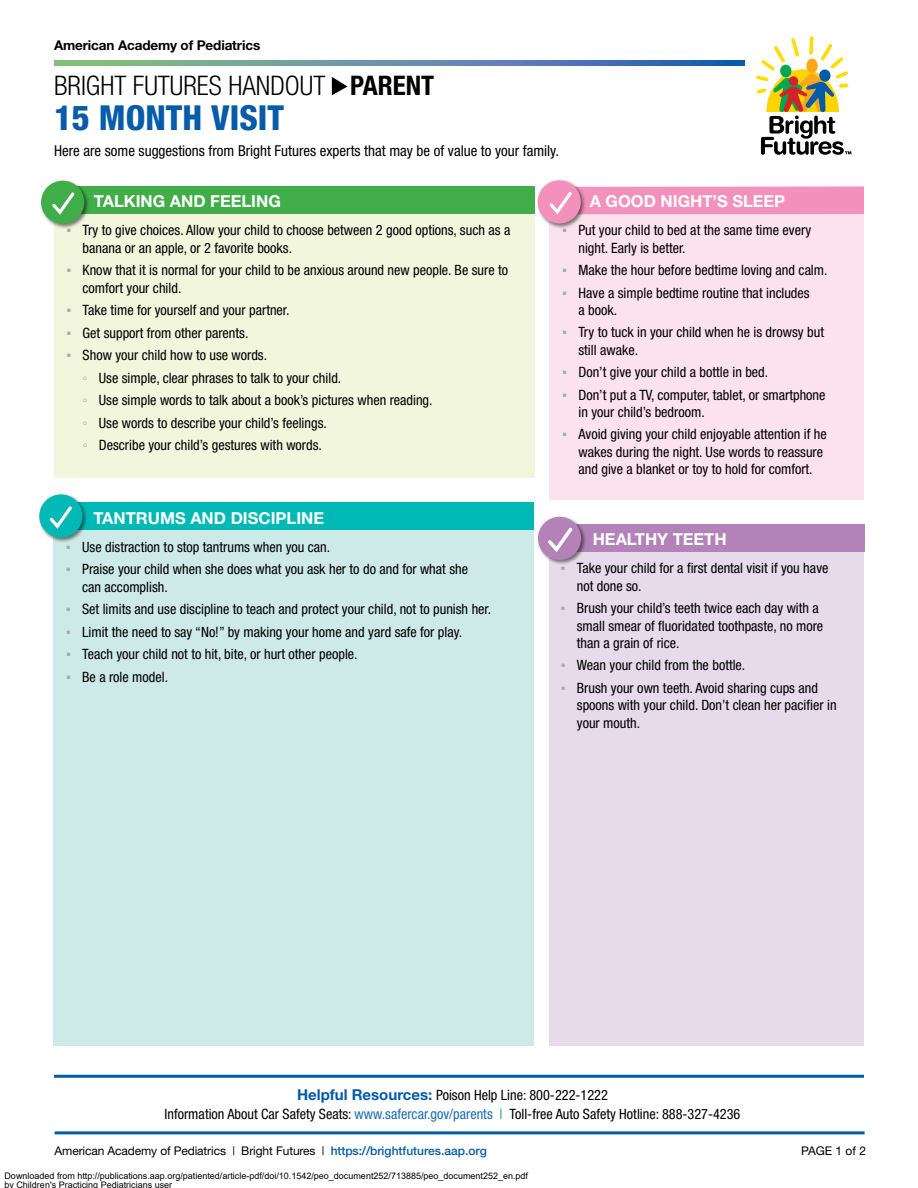
<style>
.page{position:relative;width:918px;height:1188px;background:#fff}
.page>*{position:absolute;margin:0;border:0;box-sizing:border-box;transform-origin:0 0}
.t1{font:800 condensed 34.5px "Helvetica Neue";color:#065ca9}
.t2{font:300 condensed 27px "Helvetica Neue";color:#000}
.t3{font:700 16.5px "Helvetica Neue";color:#fff}
.t4{font:condensed 15px "Helvetica Neue";color:#000}
.t5{font:condensed 14.25px/17.4px "Helvetica Neue";color:#000}
.t6{font:700 13.5px "Helvetica Neue";letter-spacing:-.01em;color:#000}
.t7{font:12px "Helvetica Neue";letter-spacing:-.01em;color:#000}
.t8{font:9px/9px "Arial";color:#000}
.s1{font-weight:700}
.s2{font-family:"Arial";font-stretch:normal;color:#a7a9ac}
.s3{font-family:"Arial Narrow";font-stretch:normal;color:#a7a9ac}
.s4{font-weight:700;font-stretch:normal;font-size:15px;color:#005baa}
.s5{color:#1a6bb3}
.s6{color:#00a64f}
.s7{font-weight:500;color:#065ca9}
</style>
<div class="page">
<div style="left:550px;top:189px;width:314px;height:311px;background:#fbdcea"></div>
<div style="left:550px;top:186px;width:314px;height:28px;background:#f391bc"></div>
<div style="left:537px;top:179px;width:49px;height:50px;background:#000;opacity:.5"></div>
<div style="left:538px;top:180px;width:43px;height:43px;background:#f391bc;border-radius:50%"></div>
<svg style="left:549px;top:192px;width:23px;height:23px"></svg>
<div style="left:54px;top:187px;width:481px;height:290px;background:#eff5d7"></div>
<div style="left:54px;top:187px;width:481px;height:27px;background:#41ad49"></div>
<div style="left:40px;top:180px;width:50px;height:49px;background:#000;opacity:.5"></div>
<div style="left:41px;top:181px;width:43px;height:43px;background:#41ad49;border-radius:50%"></div>
<svg style="left:52px;top:192px;width:23px;height:23px"></svg>
<svg style="left:332px;top:77px;width:16px;height:18px"></svg>
<svg style="left:756px;top:36px;width:95px;height:119px"></svg>
<svg style="left:54px;top:60px;width:690px;height:5px;background:#5f8fa2"></svg>
<div style="left:53px;top:502px;width:481px;height:543px;background:#cdeae8"></div>
<div style="left:53px;top:502px;width:481px;height:28px;background:#00b9b5"></div>
<div style="left:38px;top:493px;width:50px;height:50px;background:#000;opacity:.5"></div>
<div style="left:39px;top:494px;width:43px;height:44px;background:#00b9b5;border-radius:50%"></div>
<svg style="left:49px;top:506px;width:23px;height:23px"></svg>
<hr style="left:54px;top:1075px;width:810px;height:3px;background:#005baa">
<hr style="left:55px;top:1131px;width:810px;height:3px;background:#005baa">
<div style="left:550px;top:524px;width:314px;height:521px;background:#e7daeb"></div>
<div style="left:556px;top:524px;width:309px;height:28px;background:#b382b9"></div>
<div style="left:537px;top:516px;width:50px;height:50px;background:#000;opacity:.5"></div>
<div style="left:538px;top:517px;width:43px;height:43px;background:#b382b9;border-radius:50%"></div>
<svg style="left:548px;top:527px;width:27px;height:27px"></svg>
<p class="t6" style="left:54px;top:37px;width:208px">American Academy of Pediatrics</p>
<h2 class="t2" style="left:54px;top:70px;width:382px">BRIGHT FUTURES HANDOUT <span class="s1">PARENT</span></h2>
<h1 class="t1" style="left:54px;top:96px;width:232px">15 MONTH VISIT</h1>
<p class="t4" style="left:54px;top:142px;width:507px">Here are some suggestions from Bright Futures experts that may be of value to your family.</p>
<p class="t3" style="left:94px;top:191px;width:188px">TALKING AND FEELING</p>
<p class="t5" style="left:83px;top:222px;width:429px;text-indent:-16px"><span class="s2">▪</span> Try to give choices. Allow your child to choose between 2 good options, such as a banana or an apple, or 2 favorite books.</p>
<p class="t5" style="left:83px;top:262px;width:427px;text-indent:-16px"><span class="s2">▪</span> Know that it is normal for your child to be anxious around new people. Be sure to comfort your child.</p>
<p class="t5" style="left:66px;top:301px;width:225px"><span class="s2">▪</span> Take time for yourself and your partner.</p>
<p class="t5" style="left:66px;top:324px;width:184px"><span class="s2">▪</span> Get support from other parents.</p>
<p class="t5" style="left:83px;top:344px;width:352px;line-height:22.5px;text-indent:-16px"><span class="s2">▪</span> Show your child how to use words.<br><span class="s3">◦</span> Use simple, clear phrases to talk to your child.<br><span class="s3">◦</span> Use simple words to talk about a book’s pictures when reading. <span class="s3">◦</span> Use words to describe your child’s feelings.<br><span class="s3">◦</span> Describe your child’s gestures with words.</p>
<p class="t3" style="left:93px;top:508px;width:232px">TANTRUMS AND DISCIPLINE</p>
<p class="t5" style="left:66px;top:538px;width:266px"><span class="s2">▪</span> Use distraction to stop tantrums when you can.</p>
<p class="t5" style="left:82px;top:561px;width:387px;text-indent:-16px"><span class="s2">▪</span> Praise your child when she does what you ask her to do and for what she can accomplish.</p>
<p class="t5" style="left:66px;top:600px;width:427px"><span class="s2">▪</span> Set limits and use discipline to teach and protect your child, not to punish her.</p>
<p class="t5" style="left:66px;top:623px;width:398px"><span class="s2">▪</span> Limit the need to say “No!” by making your home and yard safe for play.</p>
<p class="t5" style="left:66px;top:645px;width:293px"><span class="s2">▪</span> Teach your child not to hit, bite, or hurt other people.</p>
<p class="t5" style="left:66px;top:668px;width:104px"><span class="s2">▪</span> Be a role model.</p>
<p class="t3" style="left:590px;top:191px;width:197px">A GOOD NIGHT’S SLEEP</p>
<p class="t5" style="left:578px;top:222px;width:234px;text-indent:-16px"><span class="s2">▪</span> Put your child to bed at the same time every night. Early is better.</p>
<p class="t5" style="left:562px;top:261px;width:267px"><span class="s2">▪</span> Make the hour before bedtime loving and calm.</p>
<p class="t5" style="left:578px;top:284px;width:233px;text-indent:-16px"><span class="s2">▪</span> Have a simple bedtime routine that includes a book.</p>
<p class="t5" style="left:578px;top:324px;width:247px;text-indent:-16px"><span class="s2">▪</span> Try to tuck in your child when he is drowsy but still awake.</p>
<p class="t5" style="left:562px;top:363px;width:208px"><span class="s2">▪</span> Don’t give your child a bottle in bed.</p>
<p class="t5" style="left:578px;top:386px;width:249px;text-indent:-16px"><span class="s2">▪</span> Don’t put a TV, computer, tablet, or smartphone in your child’s bedroom.</p>
<p class="t5" style="left:578px;top:426px;width:250px;text-indent:-16px"><span class="s2">▪</span> Avoid giving your child enjoyable attention if he wakes during the night. Use words to reassure and give a blanket or toy to hold for comfort.</p>
<p class="t3" style="left:593px;top:529px;width:135px">HEALTHY TEETH</p>
<p class="t5" style="left:577px;top:559px;width:253px;text-indent:-16px"><span class="s2">▪</span> Take your child for a first dental visit if you have not done so.</p>
<p class="t5" style="left:577px;top:599px;width:248px;text-indent:-16px"><span class="s2">▪</span> Brush your child’s teeth twice each day with a small smear of fluoridated toothpaste, no more than a grain of rice.</p>
<p class="t5" style="left:561px;top:657px;width:186px"><span class="s2">▪</span> Wean your child from the bottle.</p>
<p class="t5" style="left:577px;top:679px;width:261px;text-indent:-16px"><span class="s2">▪</span> Brush your own teeth. Avoid sharing cups and spoons with your child. Don’t clean her pacifier in your mouth.</p>
<p class="t5" style="left:165px;top:1085px;width:577px;line-height:19.5px;text-align:center"><span class="s4">Helpful Resources:</span> Poison Help Line: 800-222-1222<br>Information About Car Safety Seats: <span class="s5">www.safercar.gov/parents</span> <span class="s6">|</span> Toll-free Auto Safety Hotline: 888-327-4236</p>
<p class="t7" style="left:55px;top:1143px;width:434px">American Academy of Pediatrics | Bright Futures | <span class="s7">https://brightfutures.aap.org</span></p>
<p class="t7" style="left:801px;top:1143px;width:66px">PAGE 1 of 2</p>
<p class="t8" style="left:4px;top:1172px;width:525px">Downloaded from http://publications.aap.org/patiented/article-pdf/doi/10.1542/peo_document252/713885/peo_document252_en.pdf by Children's Practicing Pediatricians user</p>
</div>
